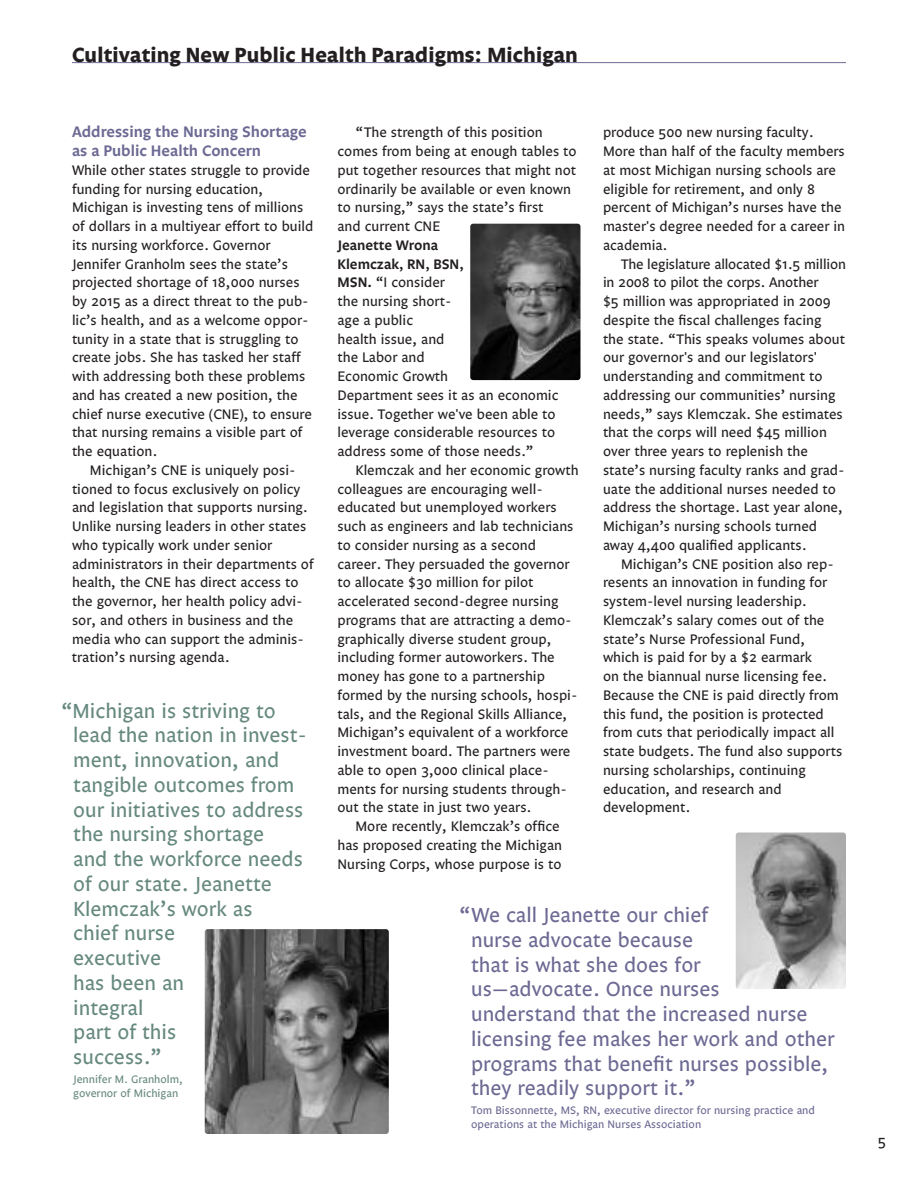
<style>
.page{position:relative;width:918px;height:1188px;background:#fff}
.page>*{position:absolute;margin:0;border:0;box-sizing:border-box;transform-origin:0 0}
.t1{font:21px/24.8px "Legato";color:#66897f}
.t2{font:21px/24.8px "Legato";color:#6c6993}
.t3{font:700 21px "Legato";letter-spacing:.01em;color:#231f20}
.t4{font:600 15.75px/18.8px "Legato";color:#6c6993}
.t5{font:15px "Legato";color:#231f20}
.t6{font:14.25px/18.8px "Legato";color:#231f20}
.t7{font:11.25px/14.2px "Legato";color:#6c6993}
.t8{font:11.25px/14.2px "Legato";color:#66897f}
.s1{font-weight:600}
</style>
<div class="page">
<hr style="left:72px;top:62px;width:774px;height:1px;background:#6c6993">
<img style="left:470px;top:224px;width:110px;height:156px;border-radius:3px">
<img style="left:736px;top:832px;width:110px;height:157px;border-radius:3px">
<img style="left:205px;top:929px;width:184px;height:205px;border-radius:3px">
<h1 class="t3" style="left:72px;top:48px;width:507px">Cultivating New Public Health Paradigms: Michigan</h1>
<p class="t4" style="left:72px;top:124px;width:236px">Addressing the Nursing Shortage as a Public Health Concern</p>
<p class="t6" style="left:72px;top:162px;width:243px">While other states struggle to provide funding for nursing education, Michigan is investing tens of millions of dollars in a multiyear effort to build its nursing workforce. Governor Jennifer Granholm sees the state’s projected shortage of 18,000 nurses by 2015 as a direct threat to the pub&shy;lic’s health, and as a welcome oppor&shy;tunity in a state that is struggling to create jobs. She has tasked her staff with addressing both these problems and has created a new position, the chief nurse executive (CNE), to ensure that nursing remains a visible part of the equation.</p>
<p class="t6" style="left:72px;top:462px;width:243px;text-indent:18px">Michigan’s CNE is uniquely posi&shy;tioned to focus exclusively on policy and legislation that supports nursing.<br>Unlike nursing leaders in other states who typically work under senior administrators in their departments of health, the CNE has direct access to the governor, her health policy advi&shy;sor, and others in business and the media who can support the adminis&shy;tration’s nursing agenda.</p>
<p class="t1" style="left:73px;top:700px;width:236px;text-indent:-12px">“Michigan is striving to lead the nation in invest&shy;ment, innovation, and tangible outcomes from our initiatives to address the nursing shortage<br>and the workforce needs of our state. Jeanette<br>Klemczak’s work as<br>chief nurse<br>executive<br>has been an<br>integral<br>part of this<br>success.”</p>
<p class="t8" style="left:73px;top:1073px;width:111px">Jennifer M. Granholm, governor of Michigan</p>
<p class="t6" style="left:338px;top:125px;width:241px;text-indent:18px">“The strength of this position comes from being at enough tables to put together resources that might not ordinarily be available or even known to nursing,” says the state’s first<br>and current CNE</p>
<p class="t6" style="left:337px;top:237px;width:222px"><span class="s1">Jeanette Wrona<br>Klemczak, RN, BSN,<br>MSN.</span> “I consider<br>the nursing short-<br>age a public<br>health issue, and<br>the Labor and<br>Economic Growth<br>Department sees it as an economic issue. Together we've been able to leverage considerable resources to address some of those needs.”</p>
<p class="t6" style="left:337px;top:462px;width:243px;text-indent:18px">Klemczak and her economic growth colleagues are encouraging well&shy;educated but unemployed workers such as engineers and lab technicians to consider nursing as a second career. They persuaded the governor to allocate $30 million for pilot accelerated second-degree nursing programs that are attracting a demo&shy;graphically diverse student group, including former autoworkers. The money has gone to a partnership formed by the nursing schools, hospi&shy;tals, and the Regional Skills Alliance, Michigan’s equivalent of a workforce investment board. The partners were able to open 3,000 clinical place&shy;ments for nursing students through&shy;out the state in just two years.</p>
<p class="t6" style="left:337px;top:818px;width:226px;text-indent:18px">More recently, Klemczak’s office has proposed creating the Michigan<br>Nursing Corps, whose purpose is to</p>
<p class="t6" style="left:603px;top:125px;width:244px">produce 500 new nursing faculty.<br>More than half of the faculty members at most Michigan nursing schools are eligible for retirement, and only 8 percent of Michigan’s nurses have the master's degree needed for a career in academia.</p>
<p class="t6" style="left:603px;top:256px;width:244px;text-indent:18px">The legislature allocated $1.5 million in 2008 to pilot the corps. Another<br>$5 million was appropriated in 2009 despite the fiscal challenges facing<br>the state. “This speaks volumes about our governor's and our legislators' understanding and commitment to addressing our communities’ nursing needs,” says Klemczak. She estimates that the corps will need $45 million over three years to replenish the state’s nursing faculty ranks and grad&shy;uate the additional nurses needed to address the shortage. Last year alone, Michigan’s nursing schools turned away 4,400 qualified applicants.</p>
<p class="t6" style="left:603px;top:556px;width:241px;text-indent:18px">Michigan’s CNE position also rep&shy;resents an innovation in funding for system-level nursing leadership.<br>Klemczak’s salary comes out of the state’s Nurse Professional Fund, which is paid for by a $2 earmark<br>on the biannual nurse licensing fee.<br>Because the CNE is paid directly from this fund, the position is protected from cuts that periodically impact all state budgets. The fund also supports nursing scholarships, continuing education, and research and development.</p>
<p class="t2" style="left:471px;top:905px;width:365px;text-indent:-12px">“We call Jeanette our chief<br>nurse advocate because<br>that is what she does for us—advocate. Once nurses<br>understand that the increased nurse licensing fee makes her work and other programs that benefit nurses possible, they readily support it.”</p>
<p class="t7" style="left:471px;top:1104px;width:345px">Tom Bissonnette, MS, RN, executive director for nursing practice and operations at the Michigan Nurses Association</p>
<p class="t5" style="left:878px;top:1136px;width:10px">5</p>
</div>
